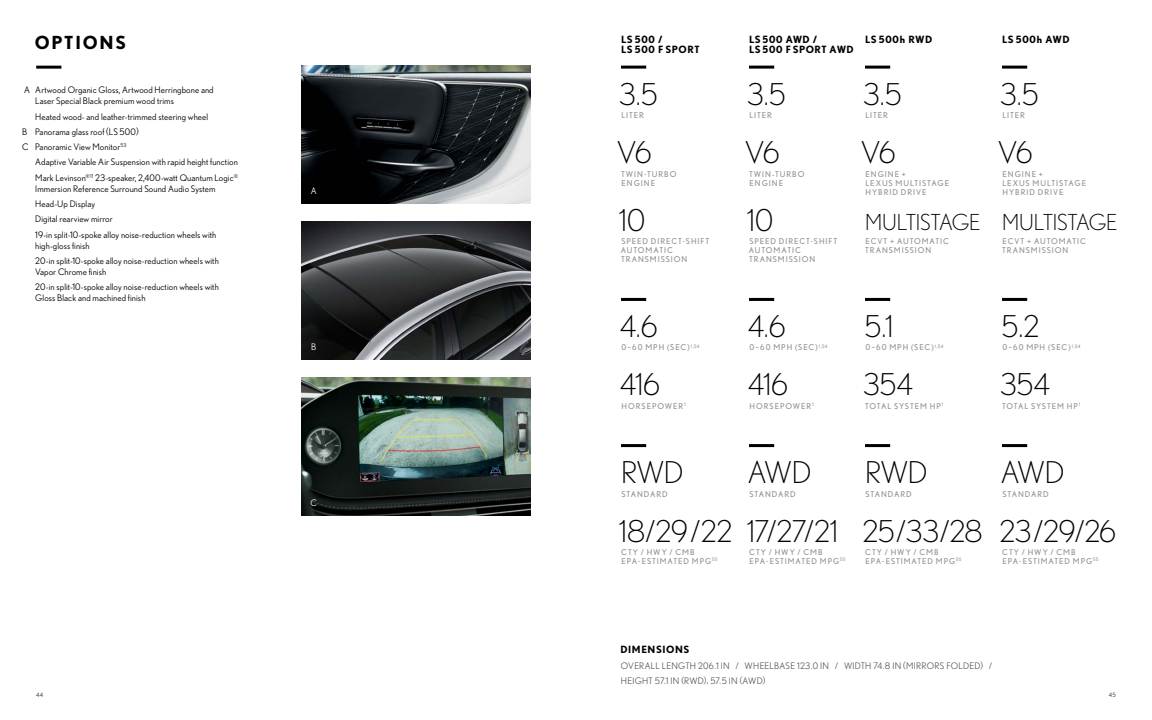
<style>
.page{position:relative;width:1152px;height:720px;background:#fff}
.page>*{position:absolute;margin:0;border:0;box-sizing:border-box;transform-origin:0 0}
.t1{font:300 30px "Nobel";letter-spacing:-.015em;color:#000}
.t2{font:300 22px "Nobel";letter-spacing:-.015em;color:#000}
.t3{font:700 18px "Nobel";letter-spacing:.1em;color:#000}
.t4{font:700 10px/10px "Nobel";letter-spacing:.06em;color:#000}
.t5{font:9px/15.3px "Nobel";letter-spacing:.01em;color:#000}
.t6{font:9px/15px "Nobel";letter-spacing:.025em;color:#58595b}
.t7{font:9px "Nobel";color:#fff}
.t8{font:8px/9px "Nobel";letter-spacing:.115em;color:#939598}
.t9{font:6px "Nobel";color:#58595b}
</style>
<div class="page">
<img style="left:302px;top:221px;width:229px;height:138px">
<img style="left:302px;top:66px;width:229px;height:137px">
<img style="left:302px;top:377px;width:229px;height:138px">
<hr style="left:36px;top:66px;width:25px;height:3px;background:#000">
<hr style="left:621px;top:66px;width:25px;height:3px;background:#000">
<hr style="left:749px;top:66px;width:25px;height:3px;background:#000">
<hr style="left:865px;top:66px;width:25px;height:3px;background:#000">
<hr style="left:1002px;top:66px;width:25px;height:3px;background:#000">
<hr style="left:621px;top:298px;width:25px;height:3px;background:#000">
<hr style="left:749px;top:298px;width:25px;height:3px;background:#000">
<hr style="left:865px;top:298px;width:25px;height:3px;background:#000">
<hr style="left:1002px;top:298px;width:25px;height:3px;background:#000">
<hr style="left:621px;top:444px;width:25px;height:3px;background:#000">
<hr style="left:749px;top:444px;width:25px;height:3px;background:#000">
<hr style="left:865px;top:444px;width:25px;height:3px;background:#000">
<hr style="left:1002px;top:444px;width:25px;height:3px;background:#000">
<h3 class="t3" style="left:35px;top:32px;width:93px">OPTIONS</h3>
<p class="t5" style="left:35px;top:84px;width:180px;line-height:11px;text-indent:-11px">A Artwood Organic Gloss, Artwood Herringbone and<br>Laser Special Black premium wood trims</p>
<p class="t5" style="left:22px;top:109px;width:187px;text-indent:13px">Heated wood- and leather-trimmed steering wheel<br>B Panorama glass roof (LS 500)<br>C Panoramic View Monitor<sup>53</sup></p>
<p class="t5" style="left:35px;top:155px;width:204px">Adaptive Variable Air Suspension with rapid height function<br>Mark Levinson<sup>®11</sup> 23-speaker, 2,400-watt Quantum Logic<sup>®</sup></p>
<p class="t5" style="left:35px;top:181px;width:183px">Immersion Reference Surround Sound Audio System Head-Up Display<br>Digital rearview mirror<br>19-in split-10-spoke alloy noise-reduction wheels with</p>
<p class="t5" style="left:35px;top:238px;width:185px">high-gloss finish<br>20-in split-10-spoke alloy noise-reduction wheels with</p>
<p class="t5" style="left:35px;top:264px;width:185px">Vapor Chrome finish<br>20-in split-10-spoke alloy noise-reduction wheels with</p>
<p class="t5" style="left:35px;top:290px;width:112px">Gloss Black and machined finish</p>
<p class="t7" style="left:311px;top:185px;width:8px">A</p>
<p class="t7" style="left:311px;top:341px;width:7px">B</p>
<p class="t7" style="left:310px;top:497px;width:8px">C</p>
<p class="t4" style="left:621px;top:34px;width:80px">LS 500 /<br>LS 500 F SPORT</p>
<p class="t4" style="left:749px;top:34px;width:106px">LS 500 AWD /<br>LS 500 F SPORT AWD</p>
<p class="t4" style="left:865px;top:34px;width:69px">LS 500h RWD</p>
<p class="t4" style="left:1002px;top:34px;width:69px">LS 500h AWD</p>
<h1 class="t1" style="left:619px;top:76px;width:40px">3.5</h1>
<p class="t8" style="left:622px;top:111px;width:24px">LITER</p>
<h1 class="t1" style="left:617px;top:134px;width:36px">V6</h1>
<p class="t8" style="left:621px;top:169px;width:57px">TWIN-TURBO<br>ENGINE</p>
<h1 class="t1" style="left:619px;top:202px;width:28px">10</h1>
<p class="t8" style="left:621px;top:237px;width:90px">SPEED DIRECT-SHIFT<br>AUTOMATIC<br>TRANSMISSION</p>
<h1 class="t1" style="left:747px;top:76px;width:40px">3.5</h1>
<p class="t8" style="left:750px;top:111px;width:24px">LITER</p>
<h1 class="t1" style="left:745px;top:134px;width:36px">V6</h1>
<p class="t8" style="left:749px;top:169px;width:57px">TWIN-TURBO<br>ENGINE</p>
<h1 class="t1" style="left:747px;top:202px;width:28px">10</h1>
<p class="t8" style="left:749px;top:237px;width:90px">SPEED DIRECT-SHIFT<br>AUTOMATIC<br>TRANSMISSION</p>
<h1 class="t1" style="left:863px;top:76px;width:40px">3.5</h1>
<p class="t8" style="left:866px;top:111px;width:24px">LITER</p>
<h1 class="t1" style="left:861px;top:134px;width:36px">V6</h1>
<p class="t8" style="left:866px;top:169px;width:85px">ENGINE +<br>LEXUS MULTISTAGE<br>HYBRID DRIVE</p>
<h2 class="t2" style="left:865px;top:209px;width:117px">MULTISTAGE</h2>
<p class="t8" style="left:865px;top:236px;width:85px">ECVT + AUTOMATIC<br>TRANSMISSION</p>
<h1 class="t1" style="left:1000px;top:76px;width:40px">3.5</h1>
<p class="t8" style="left:1003px;top:111px;width:24px">LITER</p>
<h1 class="t1" style="left:998px;top:134px;width:36px">V6</h1>
<p class="t8" style="left:1003px;top:169px;width:85px">ENGINE +<br>LEXUS MULTISTAGE<br>HYBRID DRIVE</p>
<h2 class="t2" style="left:1002px;top:209px;width:117px">MULTISTAGE</h2>
<p class="t8" style="left:1002px;top:236px;width:85px">ECVT + AUTOMATIC<br>TRANSMISSION</p>
<h1 class="t1" style="left:620px;top:308px;width:39px">4.6</h1>
<p class="t8" style="left:621px;top:343px;width:79px">0–60 MPH (SEC) <sup>1,54</sup></p>
<h1 class="t1" style="left:620px;top:367px;width:42px">416</h1>
<p class="t8" style="left:622px;top:402px;width:66px">HORSEPOWER<sup>1</sup></p>
<h1 class="t1" style="left:748px;top:308px;width:39px">4.6</h1>
<p class="t8" style="left:749px;top:343px;width:79px">0–60 MPH (SEC) <sup>1,54</sup></p>
<h1 class="t1" style="left:748px;top:367px;width:42px">416</h1>
<p class="t8" style="left:750px;top:402px;width:66px">HORSEPOWER<sup>1</sup></p>
<h1 class="t1" style="left:864px;top:308px;width:30px">5.1</h1>
<p class="t8" style="left:865px;top:343px;width:79px">0–60 MPH (SEC) <sup>1,54</sup></p>
<h1 class="t1" style="left:863px;top:367px;width:51px">354</h1>
<p class="t8" style="left:865px;top:402px;width:80px">TOTAL SYSTEM HP<sup>1</sup></p>
<h1 class="t1" style="left:1001px;top:308px;width:39px">5.2</h1>
<p class="t8" style="left:1002px;top:343px;width:79px">0–60 MPH (SEC) <sup>1,54</sup></p>
<h1 class="t1" style="left:1000px;top:367px;width:51px">354</h1>
<p class="t8" style="left:1002px;top:402px;width:80px">TOTAL SYSTEM HP<sup>1</sup></p>
<h1 class="t1" style="left:621px;top:454px;width:64px">RWD</h1>
<p class="t8" style="left:621px;top:489px;width:48px">STANDARD</p>
<h1 class="t1" style="left:619px;top:513px;width:115px">18 / 29 / 22</h1>
<p class="t8" style="left:621px;top:548px;width:98px">CTY / HWY / CMB<br>EPA-ESTIMATED MPG<sup>55</sup></p>
<h1 class="t1" style="left:748px;top:454px;width:65px">AWD</h1>
<p class="t8" style="left:749px;top:489px;width:48px">STANDARD</p>
<h1 class="t1" style="left:747px;top:513px;width:92px">17/27 / 21</h1>
<p class="t8" style="left:749px;top:548px;width:98px">CTY / HWY / CMB<br>EPA-ESTIMATED MPG<sup>55</sup></p>
<h1 class="t1" style="left:865px;top:454px;width:64px">RWD</h1>
<p class="t8" style="left:865px;top:489px;width:48px">STANDARD</p>
<h1 class="t1" style="left:863px;top:513px;width:121px">25 / 33 / 28</h1>
<p class="t8" style="left:865px;top:548px;width:98px">CTY / HWY / CMB<br>EPA-ESTIMATED MPG<sup>55</sup></p>
<h1 class="t1" style="left:1001px;top:454px;width:65px">AWD</h1>
<p class="t8" style="left:1002px;top:489px;width:48px">STANDARD</p>
<h1 class="t1" style="left:1000px;top:513px;width:118px">23 / 29/26</h1>
<p class="t8" style="left:1002px;top:548px;width:98px">CTY / HWY / CMB<br>EPA-ESTIMATED MPG<sup>55</sup></p>
<p class="t4" style="left:620px;top:645px;width:71px">DIMENSIONS</p>
<p class="t6" style="left:621px;top:658px;width:373px">OVERALL LENGTH 206.1 IN / WHEELBASE 123.0 IN / WIDTH 74.8 IN (MIRRORS FOLDED) /<br>HEIGHT 57.1 IN (RWD), 57.5 IN (AWD)</p>
<p class="t9" style="left:36px;top:692px;width:9px">44</p>
<p class="t9" style="left:1109px;top:692px;width:9px">45</p>
</div>
